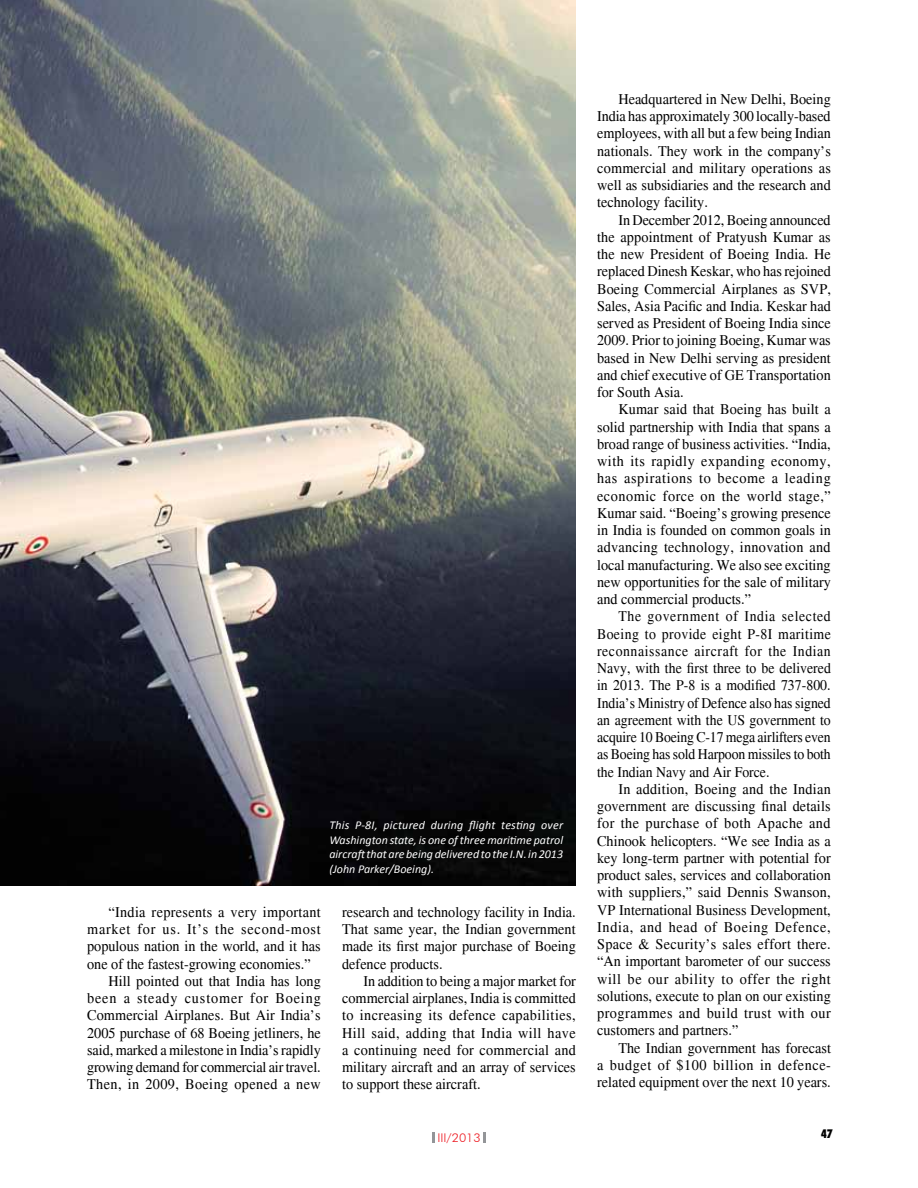
<style>
.page{position:relative;width:918px;height:1188px;background:#fff}
.page>*{position:absolute;margin:0;border:0;box-sizing:border-box;transform-origin:0 0}
.t1{font:15px/17.2px "Times";color:#000;text-align:justify;scale:.95 1}
.t2{font:15px/17.2px "Times";color:#000;text-align:justify;scale:.92 1}
.t3{font:15px "Times";letter-spacing:.025em;color:#000;scale:.95 1}
.t4{font:15px "Times";letter-spacing:.055em;color:#000;scale:.95 1}
.t5{font:15px "Times";letter-spacing:.06em;color:#000;scale:.95 1}
.t6{font:15px "Times";letter-spacing:.03em;color:#000;scale:.95 1}
.t7{font:italic 12px/14.4px "Calibri";color:#fff;text-align:justify}
.t8{font:300 12px "Futura BT";color:#ed1d24;scale:1.05 1}
.t9{font:900 condensed 12px "Futura BT";color:#000;scale:.95 1}
</style>
<div class="page">
<svg style="left:483px;top:1132px;width:3px;height:11px"></svg>
<svg style="left:432px;top:1132px;width:3px;height:11px"></svg>
<img style="left:0;top:0;width:576px;height:885px">
<p class="t7" style="left:329px;top:818px;width:235px">This P-8I, pictured during flight testing over Washington state, is one of three maritime patrol aircraft that are being delivered to the I.N. in 2013 (John Parker/Boeing).</p>
<p class="t3" style="left:108px;top:903px;width:225px">“India represents a very important</p>
<p class="t4" style="left:87px;top:921px;width:248px">market for us. It’s the second-most</p>
<p class="t1" style="left:87px;top:938px;width:248px">populous nation in the world, and it has</p>
<p class="t1" style="left:87px;top:955px;width:237px">one of the fastest-growing economies.”</p>
<p class="t1" style="left:108px;top:972px;width:225px">Hill pointed out that India has long</p>
<p class="t5" style="left:87px;top:990px;width:248px">been a steady customer for Boeing</p>
<p class="t1" style="left:87px;top:1007px;width:247px">Commercial Airplanes. But Air India’s</p>
<p class="t1" style="left:87px;top:1024px;width:248px">2005 purchase of 68 Boeing jetliners, he</p>
<p class="t1" style="left:87px;top:1041px;width:248px">said, marked a milestone in India’s rapidly</p>
<p class="t1" style="left:87px;top:1059px;width:247px">growing demand for commercial air travel.</p>
<p class="t6" style="left:87px;top:1076px;width:247px">Then, in 2009, Boeing opened a new</p>
<p class="t1" style="left:342px;top:903px;width:248px">research and technology facility in India.<br>That same year, the Indian government made its first major purchase of Boeing defence products.</p>
<p class="t1" style="left:342px;top:972px;width:248px;text-indent:21px">In addition to being a major market for commercial airplanes, India is committed to increasing its defence capabilities, Hill said, adding that India will have a continuing need for commercial and military aircraft and an array of services to support these aircraft.</p>
<p class="t8" style="left:437px;top:1130px;width:43px">III/2013</p>
<p class="t1" style="left:597px;top:90px;width:248px;text-indent:21px">Headquartered in New Delhi, Boeing India has approximately 300 locally-based employees, with all but a few being Indian nationals. They work in the company’s commercial and military operations as well as subsidiaries and the research and technology facility.</p>
<p class="t1" style="left:597px;top:211px;width:248px;text-indent:21px">In December 2012, Boeing announced the appointment of Pratyush Kumar as the new President of Boeing India. He replaced Dinesh Keskar, who has rejoined Boeing Commercial Airplanes as SVP, Sales, Asia Pacific and India. Keskar had served as President of Boeing India since 2009. Prior to joining Boeing, Kumar was based in New Delhi serving as president and chief executive of GE Transportation for South Asia.</p>
<p class="t1" style="left:597px;top:401px;width:248px;text-indent:21px">Kumar said that Boeing has built a solid partnership with India that spans a broad range of business activities. “India, with its rapidly expanding economy, has aspirations to become a leading economic force on the world stage,” Kumar said. “Boeing’s growing presence in India is founded on common goals in advancing technology, innovation and local manufacturing. We also see exciting new opportunities for the sale of military and commercial products.”</p>
<p class="t2" style="left:597px;top:608px;width:256px;text-indent:21px">The government of India selected Boeing to provide eight P-8I maritime reconnaissance aircraft for the Indian Navy, with the first three to be delivered in 2013. The P-8 is a modified 737-800.<br>India’s Ministry of Defence also has signed an agreement with the US government to acquire 10 Boeing C-17 mega airlifters even as Boeing has sold Harpoon missiles to both the Indian Navy and Air Force.</p>
<p class="t1" style="left:597px;top:780px;width:248px;text-indent:21px">In addition, Boeing and the Indian government are discussing final details for the purchase of both Apache and Chinook helicopters. “We see India as a key long-term partner with potential for product sales, services and collaboration with suppliers,” said Dennis Swanson, VP International Business Development, India, and head of Boeing Defence, Space &amp; Security’s sales effort there. “An important barometer of our success will be our ability to offer the right solutions, execute to plan on our existing programmes and build trust with our customers and partners.”</p>
<p class="t1" style="left:597px;top:1039px;width:248px;text-indent:21px">The Indian government has forecast a budget of $100 billion in defence&shy;related equipment over the next 10 years.</p>
<p class="t9" style="left:821px;top:1127px;width:13px">47</p>
</div>
